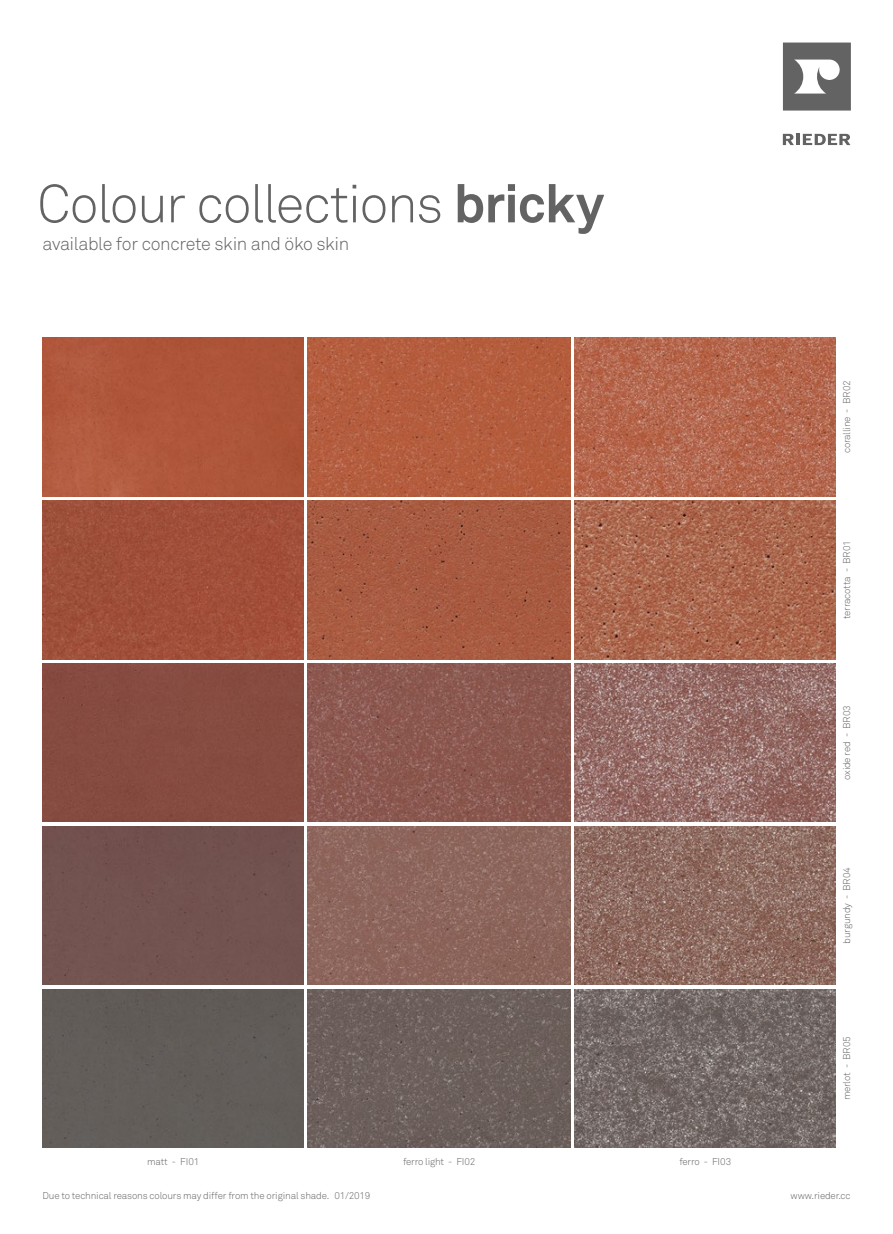
<style>
.page{position:relative;width:893px;height:1234px;background:#fff}
.page>*{position:absolute;margin:0;border:0;box-sizing:border-box;transform-origin:0 0}
.t1{font:300 52.95px "Akkurat Pro";letter-spacing:-.03em;color:#646363}
.t2{font:300 18px "Akkurat Pro";letter-spacing:-.02em;color:#646363}
.t3{font:300 9.75px "Akkurat Pro";letter-spacing:-.02em;color:#646363}
.s1{font-weight:700}
</style>
<div class="page">
<svg style="left:783px;top:43px;width:68px;height:67px"></svg>
<svg style="left:783px;top:134px;width:67px;height:11px"></svg>
<img style="left:575px;top:989px;width:261px;height:158px">
<img style="left:308px;top:989px;width:262px;height:158px">
<div style="left:43px;top:989px;width:260px;height:158px;background:#615d59"></div>
<img style="left:575px;top:826px;width:261px;height:158px">
<img style="left:308px;top:826px;width:262px;height:158px">
<div style="left:43px;top:826px;width:260px;height:158px;background:#725250"></div>
<img style="left:575px;top:663px;width:261px;height:158px">
<img style="left:308px;top:663px;width:262px;height:158px">
<div style="left:43px;top:663px;width:260px;height:158px;background:#864b40"></div>
<img style="left:575px;top:500px;width:261px;height:159px">
<img style="left:308px;top:500px;width:262px;height:159px">
<img style="left:43px;top:500px;width:260px;height:159px">
<img style="left:575px;top:337px;width:261px;height:159px">
<img style="left:308px;top:337px;width:262px;height:159px">
<div style="left:43px;top:337px;width:260px;height:159px;background:#af563a"></div>
<h1 class="t1" style="left:37px;top:172px;width:568px">Colour collections <span class="s1">bricky</span></h1>
<h2 class="t2" style="left:43px;top:233px;width:308px">available for concrete skin and öko skin</h2>
<p class="t3" style="left:841px;top:453px;width:74px;rotate:-90deg">coralline - BR02</p>
<p class="t3" style="left:841px;top:619px;width:80px;rotate:-90deg">terracotta - BR01</p>
<p class="t3" style="left:841px;top:779px;width:76px;rotate:-90deg">oxide red - BR03</p>
<p class="t3" style="left:841px;top:943px;width:78px;rotate:-90deg">burgundy - BR04</p>
<p class="t3" style="left:841px;top:1100px;width:66px;rotate:-90deg">merlot - BR05</p>
<p class="t3" style="left:147px;top:1155px;width:54px">matt - FI01</p>
<p class="t3" style="left:403px;top:1155px;width:74px">ferro light - FI02</p>
<p class="t3" style="left:679px;top:1155px;width:53px">ferro - FI03</p>
<p class="t3" style="left:43px;top:1189px;width:329px">Due to technical reasons colours may differ from the original shade. 01/2019</p>
<p class="t3" style="left:790px;top:1189px;width:61px">www.rieder.cc</p>
</div>
